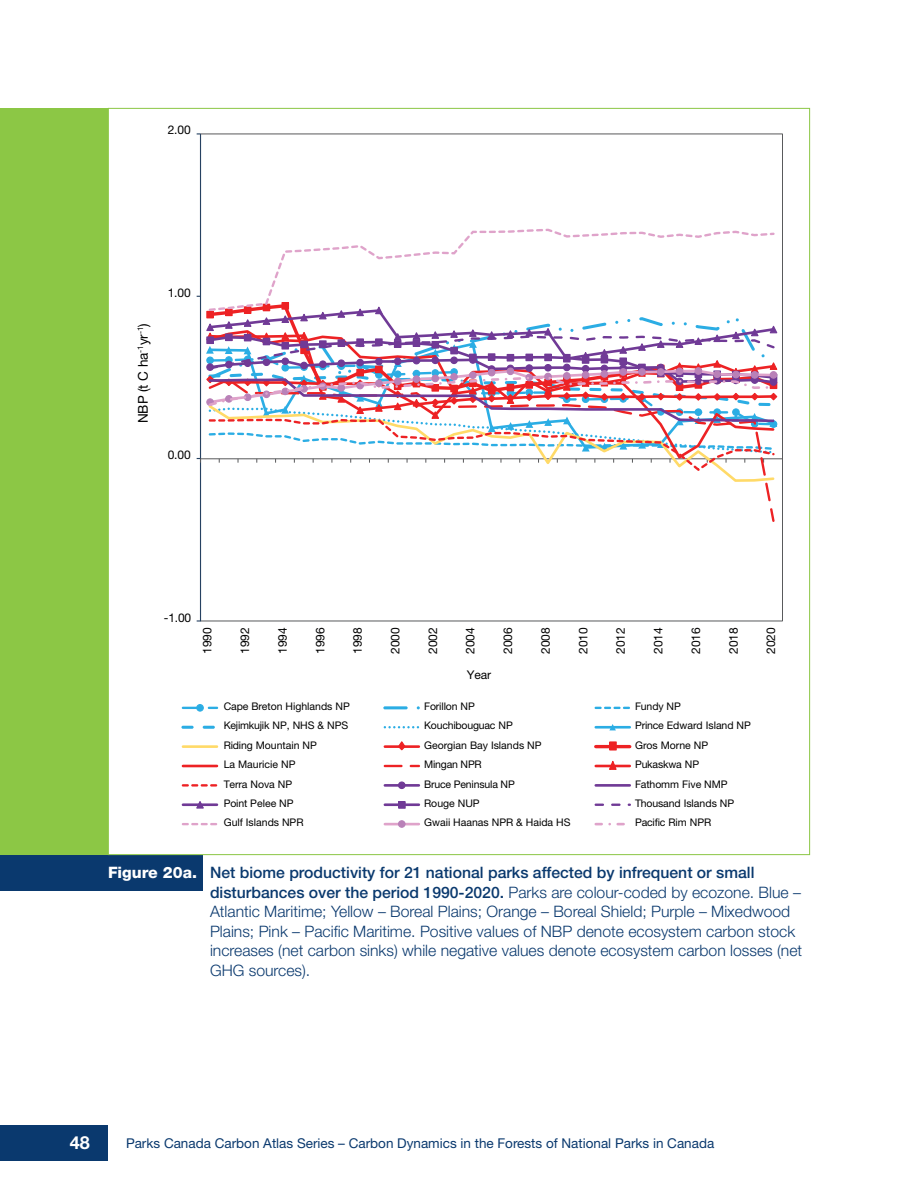
<style>
.page{position:relative;width:918px;height:1188px;background:#fff}
.page>*{position:absolute;margin:0;border:0;box-sizing:border-box;transform-origin:0 0}
.t1{font:700 18px "Helvetica Neue LT Std";color:#fff}
.t2{font:300 15.75px/19.5px "Helvetica Neue LT Std";color:#0a396e}
.t3{font:13.5px "Helvetica Neue LT Std";color:#0a396e}
.t4{font:13.5px "Helvetica Neue LT Std";letter-spacing:-.005em;color:#000}
.t5{font:12px "Helvetica Neue LT Std";letter-spacing:-.005em;color:#000}
.t6{font:10.5px/19.4px "Helvetica Neue LT Std";color:#000}
.s1{font-weight:800;color:#fff}
.s2{font-weight:500}
</style>
<div class="page">
<img style="left:108px;top:107px;width:703px;height:754px">
<div style="left:0;top:1125px;width:108px;height:36px;background:#0a396e"></div>
<div style="left:0;top:855px;width:202px;height:36px;background:#0a396e"></div>
<div style="left:0;top:108px;width:108px;height:747px;background:#8cc745"></div>
<hr style="left:200px;top:134px;width:1px;height:487px;background:#264161">
<svg style="left:209px;top:471px;width:566px;height:51px"></svg>
<svg style="left:209px;top:229px;width:566px;height:77px"></svg>
<svg style="left:197px;top:306px;width:586px;height:165px"></svg>
<svg style="left:182px;top:705px;width:36px;height:6px"></svg>
<div style="left:196px;top:704px;width:8px;height:8px;border:1px solid #2bade4;border-radius:50%"></div>
<hr style="left:383px;top:706px;width:25px;height:3px;background:#2bade4;border-radius:2px">
<svg style="left:595px;top:707px;width:35px;height:2px"></svg>
<svg style="left:181px;top:726px;width:13px;height:3px"></svg>
<svg style="left:203px;top:726px;width:12px;height:3px"></svg>
<svg style="left:384px;top:726px;width:35px;height:2px"></svg>
<hr style="left:596px;top:726px;width:34px;height:3px;background:#2bade4">
<svg style="left:609px;top:724px;width:7px;height:6px"></svg>
<hr style="left:183px;top:745px;width:34px;height:3px;background:#ffda68">
<hr style="left:385px;top:745px;width:34px;height:3px;background:#ed2224">
<svg style="left:397px;top:740px;width:9px;height:11px"></svg>
<hr style="left:596px;top:745px;width:34px;height:3px;background:#ed2224">
<div style="left:610px;top:742px;width:6px;height:8px;background:#ed2224"></div>
<div style="left:609px;top:741px;width:8px;height:10px;border:1px solid #ed2224"></div>
<hr style="left:183px;top:765px;width:34px;height:2px;background:#ed2224">
<svg style="left:384px;top:765px;width:19px;height:2px"></svg>
<svg style="left:410px;top:765px;width:10px;height:2px"></svg>
<hr style="left:596px;top:765px;width:34px;height:2px;background:#ed2224">
<svg style="left:608px;top:760px;width:10px;height:10px"></svg>
<svg style="left:182px;top:784px;width:35px;height:3px"></svg>
<hr style="left:385px;top:784px;width:34px;height:3px;background:#703a96">
<div style="left:399px;top:782px;width:6px;height:7px;background:#703a96;border-radius:50%"></div>
<div style="left:398px;top:781px;width:8px;height:8px;border:1px solid #703a96;border-radius:50%"></div>
<hr style="left:596px;top:784px;width:34px;height:3px;background:#703a96">
<hr style="left:183px;top:803px;width:34px;height:3px;background:#703a96">
<svg style="left:195px;top:800px;width:10px;height:9px"></svg>
<hr style="left:385px;top:803px;width:34px;height:3px;background:#703a96">
<div style="left:398px;top:801px;width:8px;height:8px;border:1px solid #703a96"></div>
<svg style="left:595px;top:804px;width:9px;height:2px"></svg>
<svg style="left:611px;top:804px;width:10px;height:2px"></svg>
<svg style="left:182px;top:823px;width:35px;height:2px"></svg>
<hr style="left:385px;top:823px;width:34px;height:2px;background:#dfa3ca">
<svg style="left:400px;top:822px;width:4px;height:4px"></svg>
<div style="left:398px;top:820px;width:8px;height:8px;border:1px solid #b981b8;border-radius:50%"></div>
<svg style="left:596px;top:823px;width:34px;height:2px"></svg>
<p class="t5" style="left:168px;top:123px;width:25px">2.00</p>
<p class="t4" style="left:135px;top:423px;width:101px;rotate:-90deg">NBP (t C ha<sup>-1</sup>yr<sup>-1</sup>)</p>
<p class="t5" style="left:168px;top:286px;width:25px">1.00</p>
<p class="t5" style="left:168px;top:448px;width:25px">0.00</p>
<p class="t5" style="left:164px;top:610px;width:29px">-1.00</p>
<p class="t5" style="left:200px;top:654px;width:28px;rotate:-90deg">1990</p>
<p class="t5" style="left:238px;top:654px;width:28px;rotate:-90deg">1992</p>
<p class="t5" style="left:275px;top:654px;width:28px;rotate:-90deg">1994</p>
<p class="t5" style="left:313px;top:654px;width:28px;rotate:-90deg">1996</p>
<p class="t5" style="left:351px;top:654px;width:28px;rotate:-90deg">1998</p>
<p class="t5" style="left:388px;top:654px;width:28px;rotate:-90deg">2000</p>
<p class="t5" style="left:426px;top:654px;width:28px;rotate:-90deg">2002</p>
<p class="t5" style="left:463px;top:654px;width:28px;rotate:-90deg">2004</p>
<p class="t5" style="left:501px;top:654px;width:28px;rotate:-90deg">2006</p>
<p class="t5" style="left:538px;top:654px;width:28px;rotate:-90deg">2008</p>
<p class="t5" style="left:576px;top:654px;width:28px;rotate:-90deg">2010</p>
<p class="t5" style="left:614px;top:654px;width:28px;rotate:-90deg">2012</p>
<p class="t5" style="left:651px;top:654px;width:28px;rotate:-90deg">2014</p>
<p class="t5" style="left:689px;top:654px;width:28px;rotate:-90deg">2016</p>
<p class="t5" style="left:726px;top:654px;width:28px;rotate:-90deg">2018</p>
<p class="t5" style="left:764px;top:654px;width:28px;rotate:-90deg">2020</p>
<p class="t5" style="left:467px;top:668px;width:26px">Year</p>
<p class="t6" style="left:224px;top:696px;width:128px">Cape Breton Highlands NP<br>Kejimkujik NP, NHS &amp; NPS<br>Riding Mountain NP<br>La Mauricie NP<br>Terra Nova NP<br>Point Pelee NP<br>Gulf Islands NPR</p>
<p class="t6" style="left:424px;top:696px;width:148px">Forillon NP<br>Kouchibouguac NP<br>Georgian Bay Islands NP<br>Mingan NPR<br>Bruce Peninsula NP<br>Rouge NUP<br>Gwaii Haanas NPR &amp; Haida HS</p>
<p class="t6" style="left:635px;top:696px;width:117px">Fundy NP<br>Prince Edward Island NP<br>Gros Morne NP<br>Pukaskwa NP<br>Fathomm Five NMP<br>Thousand Islands NP<br>Pacific Rim NPR</p>
<p class="t2" style="left:210px;top:863px;width:594px;text-indent:-102px"><span class="s1">Figure 20a.</span> <span class="s2">Net biome productivity for 21 national parks affected by infrequent or small disturbances over the period 1990-2020.</span> Parks are colour-coded by ecozone. Blue – Atlantic Maritime; Yellow – Boreal Plains; Orange – Boreal Shield; Purple – Mixedwood Plains; Pink – Pacific Maritime. Positive values of NBP denote ecosystem carbon stock increases (net carbon sinks) while negative values denote ecosystem carbon losses (net GHG sources).</p>
<p class="t1" style="left:70px;top:1132px;width:22px">48</p>
<p class="t3" style="left:126px;top:1135px;width:590px">Parks Canada Carbon Atlas Series – Carbon Dynamics in the Forests of National Parks in Canada</p>
</div>
